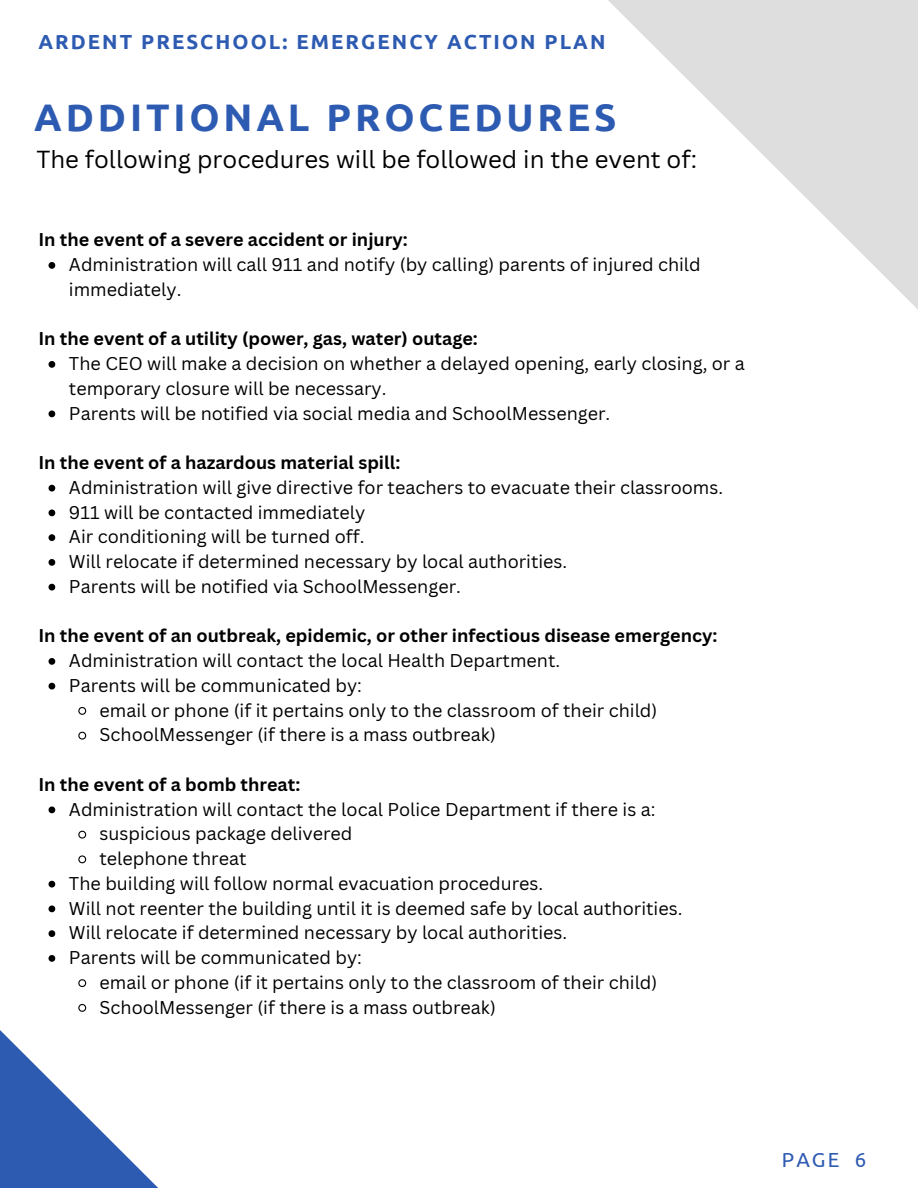
<style>
.page{position:relative;width:918px;height:1188px;background:#fff}
.page>*{position:absolute;margin:0;border:0;box-sizing:border-box;transform-origin:0 0}
.t1{font:700 38.4px "Ubuntu";letter-spacing:.1em;color:#2e5bb2}
.t2{font:24px "Canva Sans";color:#000}
.t3{font:700 20.4px "Ubuntu";letter-spacing:.1em;color:#2e5bb2}
.t4{font:20.4px "Ubuntu";color:#2e5bb2}
.t5{font:18px/24.8px "Canva Sans";color:#000}
.t6{font:700 18px "Canva Sans";color:#000}
</style>
<div class="page">
<svg style="left:608px;top:0;width:310px;height:309px"></svg>
<svg style="left:0;top:806px;width:158px;height:382px"></svg>
<svg style="left:49px;top:262px;width:6px;height:7px"></svg>
<svg style="left:49px;top:361px;width:6px;height:7px"></svg>
<svg style="left:49px;top:411px;width:6px;height:6px"></svg>
<svg style="left:49px;top:485px;width:6px;height:7px"></svg>
<svg style="left:49px;top:510px;width:6px;height:6px"></svg>
<svg style="left:49px;top:534px;width:6px;height:7px"></svg>
<svg style="left:49px;top:559px;width:6px;height:7px"></svg>
<svg style="left:49px;top:584px;width:6px;height:7px"></svg>
<svg style="left:49px;top:658px;width:6px;height:7px"></svg>
<svg style="left:49px;top:683px;width:6px;height:7px"></svg>
<svg style="left:78px;top:707px;width:9px;height:8px"></svg>
<svg style="left:78px;top:731px;width:9px;height:9px"></svg>
<svg style="left:49px;top:807px;width:6px;height:6px"></svg>
<svg style="left:78px;top:830px;width:9px;height:9px"></svg>
<svg style="left:78px;top:855px;width:9px;height:9px"></svg>
<svg style="left:49px;top:881px;width:6px;height:7px"></svg>
<svg style="left:49px;top:906px;width:6px;height:6px"></svg>
<svg style="left:49px;top:930px;width:6px;height:7px"></svg>
<svg style="left:49px;top:955px;width:6px;height:7px"></svg>
<svg style="left:78px;top:978px;width:9px;height:10px"></svg>
<svg style="left:78px;top:1003px;width:9px;height:10px"></svg>
<p class="t3" style="left:38px;top:29px;width:569px">ARDENT PRESCHOOL: EMERGENCY ACTION PLAN</p>
<h1 class="t1" style="left:34px;top:94px;width:584px">ADDITIONAL PROCEDURES</h1>
<h2 class="t2" style="left:36px;top:145px;width:662px">The following procedures will be followed in the event of:</h2>
<p class="t6" style="left:38px;top:229px;width:371px">In the event of a severe accident or injury:</p>
<p class="t5" style="left:69px;top:252px;width:633px">Administration will call 911 and notify (by calling) parents of injured child immediately.</p>
<p class="t6" style="left:38px;top:328px;width:441px">In the event of a utility (power, gas, water) outage:</p>
<p class="t5" style="left:69px;top:351px;width:677px">The CEO will make a decision on whether a delayed opening, early closing, or a temporary closure will be necessary.<br>Parents will be notified via social media and SchoolMessenger.</p>
<p class="t6" style="left:38px;top:452px;width:363px">In the event of a hazardous material spill:</p>
<p class="t5" style="left:69px;top:475px;width:656px">Administration will give directive for teachers to evacuate their classrooms.<br>911 will be contacted immediately<br>Air conditioning will be turned off.<br>Will relocate if determined necessary by local authorities.<br>Parents will be notified via SchoolMessenger.</p>
<p class="t6" style="left:38px;top:625px;width:681px">In the event of an outbreak, epidemic, or other infectious disease emergency:</p>
<p class="t5" style="left:69px;top:648px;width:493px">Administration will contact the local Health Department.<br>Parents will be communicated by:</p>
<p class="t5" style="left:100px;top:698px;width:559px">email or phone (if it pertains only to the classroom of their child)<br>SchoolMessenger (if there is a mass outbreak)</p>
<p class="t6" style="left:38px;top:774px;width:263px">In the event of a bomb threat:</p>
<p class="t5" style="left:69px;top:797px;width:588px">Administration will contact the local Police Department if there is a:</p>
<p class="t5" style="left:100px;top:821px;width:254px">suspicious package delivered</p>
<p class="t5" style="left:100px;top:846px;width:148px">telephone threat</p>
<p class="t5" style="left:69px;top:871px;width:476px">The building will follow normal evacuation procedures.</p>
<p class="t5" style="left:69px;top:896px;width:615px">Will not reenter the building until it is deemed safe by local authorities.</p>
<p class="t5" style="left:69px;top:920px;width:500px">Will relocate if determined necessary by local authorities.</p>
<p class="t5" style="left:69px;top:945px;width:295px">Parents will be communicated by:</p>
<p class="t5" style="left:100px;top:970px;width:559px">email or phone (if it pertains only to the classroom of their child)</p>
<p class="t5" style="left:100px;top:995px;width:398px">SchoolMessenger (if there is a mass outbreak)</p>
<p class="t4" style="left:782px;top:1148px;width:86px">PAGE 6</p>
</div>
